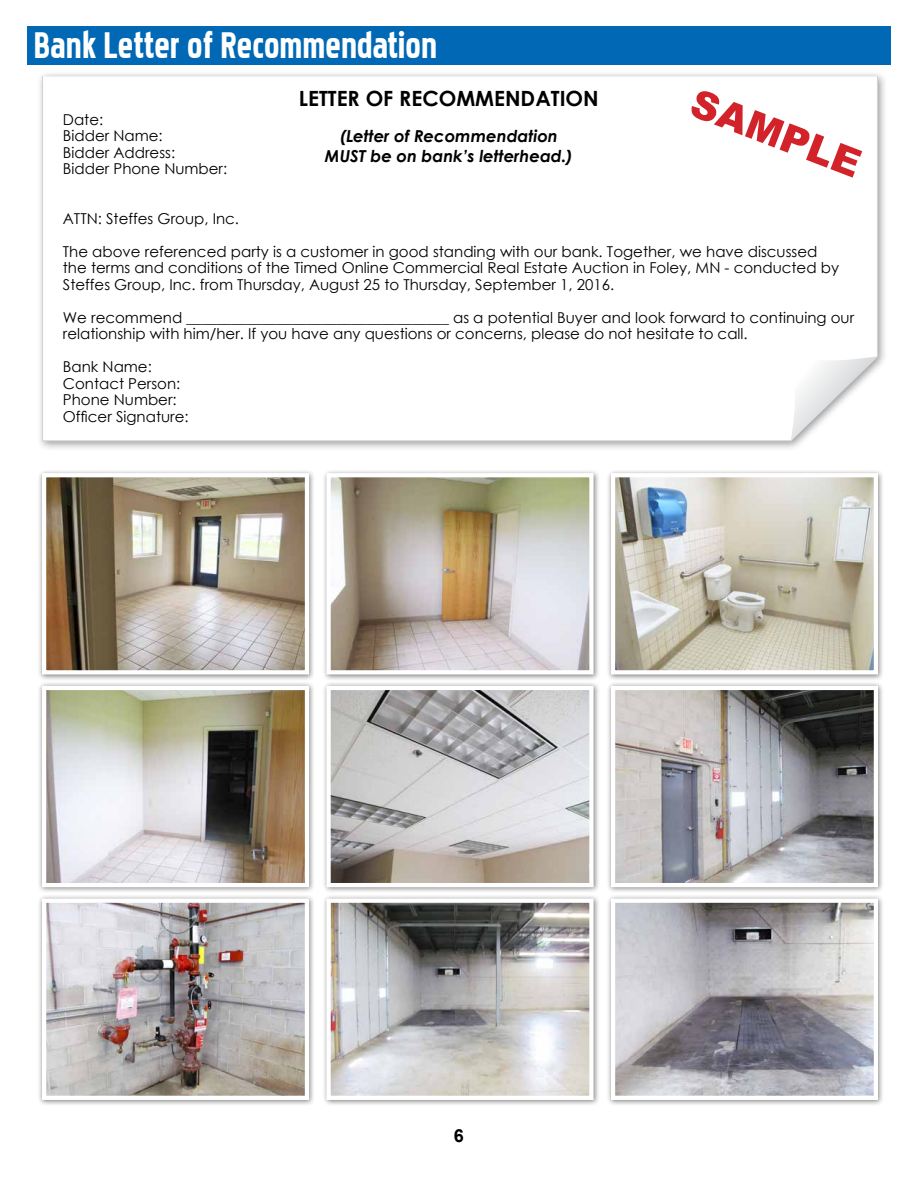
<style>
.page{position:relative;width:918px;height:1188px;background:#fff}
.page>*{position:absolute;margin:0;border:0;box-sizing:border-box;transform-origin:0 0}
.t1{font:45.75px "Pakenham";color:#fff}
.t2{font:900 39.3px "Arial";color:#d2232a}
.t3{font:700 21px "Century Gothic";color:#000}
.t4{font:700 18px "Arial";color:#000}
.t5{font:italic 700 16.5px/19.8px "Century Gothic";color:#000;text-align:center}
.t6{font:15px/16.5px "Century Gothic";color:#000}
</style>
<div class="page">
<div style="left:36px;top:70px;width:852px;height:382px;background:#000;opacity:.4"></div>
<svg style="left:42px;top:77px;width:836px;height:364px"></svg>
<svg style="left:791px;top:356px;width:86px;height:85px"></svg>
<div style="left:27px;top:27px;width:864px;height:38px;background:#0068b4"></div>
<div style="left:38px;top:894px;width:278px;height:212px;background:#000;opacity:.5"></div>
<img style="left:47px;top:904px;width:257px;height:191px">
<div style="left:42px;top:899px;width:267px;height:201px;border:4px solid #fff"></div>
<div style="left:38px;top:681px;width:278px;height:213px;background:#000;opacity:.5"></div>
<img style="left:47px;top:691px;width:257px;height:191px">
<div style="left:42px;top:686px;width:267px;height:201px;border:4px solid #fff"></div>
<div style="left:38px;top:469px;width:278px;height:212px;background:#000;opacity:.5"></div>
<img style="left:47px;top:478px;width:257px;height:191px">
<div style="left:42px;top:473px;width:267px;height:201px;border:4px solid #fff"></div>
<div style="left:322px;top:894px;width:278px;height:212px;background:#000;opacity:.5"></div>
<img style="left:331px;top:904px;width:258px;height:191px">
<div style="left:326px;top:899px;width:268px;height:201px;border:4px solid #fff"></div>
<div style="left:607px;top:894px;width:278px;height:212px;background:#000;opacity:.5"></div>
<img style="left:616px;top:904px;width:257px;height:191px">
<div style="left:611px;top:899px;width:267px;height:201px;border:4px solid #fff"></div>
<div style="left:322px;top:681px;width:278px;height:213px;background:#000;opacity:.5"></div>
<img style="left:331px;top:691px;width:258px;height:191px">
<div style="left:326px;top:686px;width:268px;height:201px;border:4px solid #fff"></div>
<div style="left:607px;top:681px;width:278px;height:213px;background:#000;opacity:.5"></div>
<img style="left:616px;top:691px;width:257px;height:191px">
<div style="left:611px;top:686px;width:267px;height:201px;border:4px solid #fff"></div>
<div style="left:322px;top:469px;width:278px;height:212px;background:#000;opacity:.5"></div>
<img style="left:331px;top:478px;width:258px;height:191px">
<div style="left:326px;top:473px;width:268px;height:201px;border:4px solid #fff"></div>
<div style="left:607px;top:469px;width:278px;height:212px;background:#000;opacity:.5"></div>
<img style="left:616px;top:478px;width:257px;height:191px">
<div style="left:611px;top:473px;width:267px;height:201px;border:4px solid #fff"></div>
<h1 class="t1" style="left:34px;top:25px;width:405px">Bank Letter of Recommendation</h1>
<h3 class="t3" style="left:299px;top:82px;width:301px">LETTER OF RECOMMENDATION</h3>
<h2 class="t2" style="left:703px;top:74px;width:180px;rotate:21deg">SAMPLE</h2>
<p class="t6" style="left:63px;top:111px;width:166px">Date:<br>Bidder Name:<br>Bidder Address:<br>Bidder Phone Number:</p>
<p class="t6" style="left:63px;top:210px;width:178px">ATTN: Steffes Group, Inc.</p>
<p class="t6" style="left:63px;top:243px;width:778px">The above referenced party is a customer in good standing with our bank. Together, we have discussed the terms and conditions of the Timed Online Commercial Real Estate Auction in Foley, MN - conducted by<br>Steffes Group, Inc. from Thursday, August 25 to Thursday, September 1, 2016.</p>
<p class="t6" style="left:63px;top:309px;width:793px">We recommend ___________________________________ as a potential Buyer and look forward to continuing our relationship with him/her. If you have any questions or concerns, please do not hesitate to call.</p>
<p class="t6" style="left:63px;top:358px;width:127px">Bank Name:<br>Contact Person:<br>Phone Number:<br>Officer Signature:</p>
<p class="t5" style="left:325px;top:125px;width:249px">(Letter of Recommendation<br>MUST be on bank’s letterhead.)</p>
<p class="t4" style="left:454px;top:1123px;width:12px">6</p>
</div>
